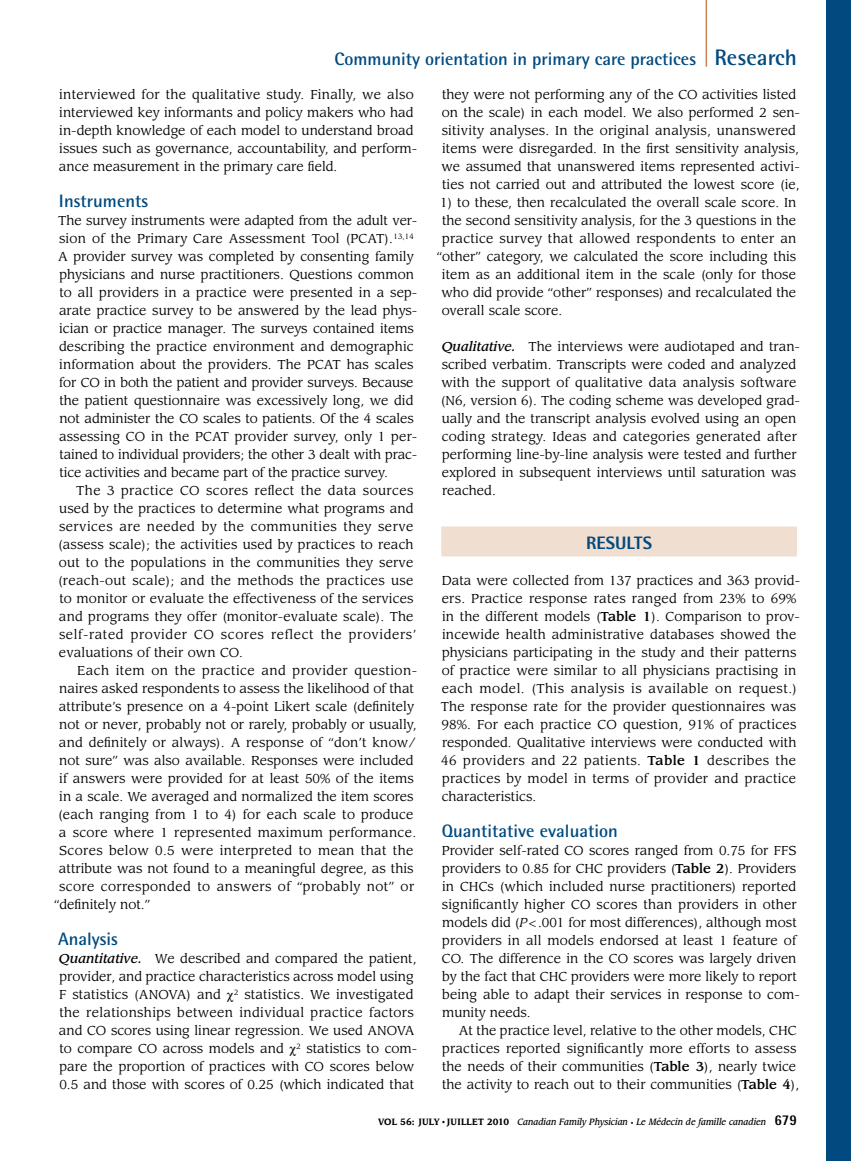
<style>
.page{position:relative;width:851px;height:1161px;background:#fff}
.page>*{position:absolute;margin:0;border:0;box-sizing:border-box;transform-origin:0 0}
.t1{font:700 18px "Rotis Semi Sans Std";color:#004a80}
.t2{font:800 18px "Rotis Semi Sans Std";color:#004a80}
.t3{font:12.75px/18px "Leawood Std";color:#000}
.t4{font:12.75px "Leawood Std";letter-spacing:.02em;color:#000}
.t5{font:12.75px "Leawood Std";letter-spacing:.03em;color:#000}
.t6{font:italic 500 9px "Leawood Std";color:#000;scale:.9 1}
.s1{font-size:22.5px}
.s2{font-weight:500;font-style:italic}
.s3{font-weight:500}
.s4{font-style:italic}
.s5{font-weight:700;font-style:normal}
.s6{font-family:"Times";font-weight:400;font-style:normal}
.s7{font-style:normal;font-size:6px}
.s8{font-family:"Rotis Semi Sans Std";font-weight:800;font-style:normal;font-size:15px}
</style>
<div class="page">
<div style="left:826px;top:0;width:24px;height:1161px;background:#004a80"></div>
<hr style="left:705px;top:0;width:2px;height:67px;background:#cc8354">
<div style="left:441px;top:526px;width:355px;height:30px;background:#f0ded0"></div>
<h1 class="t1" style="left:334px;top:48px;width:464px">Community orientation in primary care practices <span class="s1">Research</span></h1>
<p class="t3" style="left:59px;top:86px;width:360px">interviewed for the qualitative study. Finally, we also interviewed key informants and policy makers who had in-depth knowledge of each model to understand broad issues such as governance, accountability, and perform&shy;ance measurement in the primary care field.</p>
<h1 class="t1" style="left:59px;top:190px;width:91px">Instruments</h1>
<p class="t3" style="left:58px;top:212px;width:361px">The survey instruments were adapted from the adult ver&shy;sion of the Primary Care Assessment Tool (PCAT).<sup>13,14<br></sup>A provider survey was completed by consenting family physicians and nurse practitioners. Questions common to all providers in a practice were presented in a sep&shy;arate practice survey to be answered by the lead phys&shy;ician or practice manager. The surveys contained items describing the practice environment and demographic information about the providers. The PCAT has scales for CO in both the patient and provider surveys. Because the patient questionnaire was excessively long, we did not administer the CO scales to patients. Of the 4 scales assessing CO in the PCAT provider survey, only 1 per&shy;tained to individual providers; the other 3 dealt with prac&shy;tice activities and became part of the practice survey.</p>
<p class="t3" style="left:58px;top:482px;width:360px;text-indent:18px">The 3 practice CO scores reflect the data sources used by the practices to determine what programs and services are needed by the communities they serve (assess scale); the activities used by practices to reach out to the populations in the communities they serve (reach-out scale); and the methods the practices use to monitor or evaluate the effectiveness of the services and programs they offer (monitor-evaluate scale). The self-rated provider CO scores reflect the providers’ evaluations of their own CO.</p>
<p class="t5" style="left:77px;top:663px;width:341px">Each item on the practice and provider question-</p>
<p class="t3" style="left:59px;top:680px;width:356px">naires asked respondents to assess the likelihood of that</p>
<p class="t3" style="left:59px;top:698px;width:356px">attribute’s presence on a 4-point Likert scale (definitely</p>
<p class="t3" style="left:59px;top:716px;width:358px">not or never, probably not or rarely, probably or usually,</p>
<p class="t3" style="left:59px;top:734px;width:358px">and definitely or always). A response of “don’t know/</p>
<p class="t3" style="left:59px;top:752px;width:356px">not sure” was also available. Responses were included</p>
<p class="t3" style="left:59px;top:770px;width:356px">if answers were provided for at least 50% of the items</p>
<p class="t3" style="left:59px;top:788px;width:356px">in a scale. We averaged and normalized the item scores</p>
<p class="t4" style="left:58px;top:807px;width:357px">(each ranging from 1 to 4) for each scale to produce</p>
<p class="t4" style="left:59px;top:825px;width:358px">a score where 1 represented maximum performance.</p>
<p class="t5" style="left:59px;top:843px;width:356px">Scores below 0.5 were interpreted to mean that the</p>
<p class="t3" style="left:59px;top:860px;width:356px">attribute was not found to a meaningful degree, as this</p>
<p class="t5" style="left:59px;top:879px;width:357px">score corresponded to answers of “probably not” or</p>
<p class="t3" style="left:54px;top:896px;width:97px">“definitely not.”</p>
<h1 class="t1" style="left:58px;top:928px;width:61px">Analysis</h1>
<p class="t3" style="left:59px;top:950px;width:360px"><span class="s2">Quantitative.</span> We described and compared the patient, provider, and practice characteristics across model using F statistics (ANOVA) and <sup>2</sup> statistics. We investigated the relationships between individual practice factors and CO scores using linear regression. We used ANOVA to compare CO across models and <sup>2</sup> statistics to com&shy;pare the proportion of practices with CO scores below 0.5 and those with scores of 0.25 (which indicated that</p>
<p class="t3" style="left:441px;top:86px;width:360px">they were not performing any of the CO activities listed on the scale) in each model. We also performed 2 sen&shy;sitivity analyses. In the original analysis, unanswered items were disregarded. In the first sensitivity analysis, we assumed that unanswered items represented activi&shy;ties not carried out and attributed the lowest score (ie,</p>
<p class="t3" style="left:440px;top:194px;width:358px">1) to these, then recalculated the overall scale score. In</p>
<p class="t3" style="left:442px;top:212px;width:355px">the second sensitivity analysis, for the 3 questions in the</p>
<p class="t4" style="left:442px;top:231px;width:356px">practice survey that allowed respondents to enter an</p>
<p class="t3" style="left:437px;top:248px;width:361px">“other” category, we calculated the score including this</p>
<p class="t3" style="left:442px;top:266px;width:355px">item as an additional item in the scale (only for those</p>
<p class="t3" style="left:441px;top:284px;width:356px">who did provide “other” responses) and recalculated the</p>
<p class="t3" style="left:441px;top:302px;width:122px">overall scale score.</p>
<p class="t3" style="left:441px;top:338px;width:360px"><span class="s2">Qualitative.</span> The interviews were audiotaped and tran&shy;scribed verbatim. Transcripts were coded and analyzed with the support of qualitative data analysis software (N6, version 6). The coding scheme was developed grad&shy;ually and the transcript analysis evolved using an open coding strategy. Ideas and categories generated after performing line-by-line analysis were tested and further explored in subsequent interviews until saturation was reached.</p>
<h1 class="t2" style="left:586px;top:531px;width:68px">RESULTS</h1>
<p class="t3" style="left:441px;top:572px;width:360px">Data were collected from 137 practices and 363 provid&shy;ers. Practice response rates ranged from 23% to 69% in the different models (<span class="s3">Table 1</span>). Comparison to prov&shy;incewide health administrative databases showed the physicians participating in the study and their patterns of practice were similar to all physicians practising in each model. (This analysis is available on request.)<br>The response rate for the provider questionnaires was 98%. For each practice CO question, 91% of practices responded. Qualitative interviews were conducted with 46 providers and 22 patients. <span class="s3">Table 1</span> describes the practices by model in terms of provider and practice characteristics.</p>
<h1 class="t1" style="left:441px;top:820px;width:177px">Quantitative evaluation</h1>
<p class="t3" style="left:442px;top:842px;width:360px">Provider self-rated CO scores ranged from 0.75 for FFS providers to 0.85 for CHC providers (<span class="s3">Table 2</span>). Providers in CHCs (which included nurse practitioners) reported significantly higher CO scores than providers in other models did (<span class="s4">P</span>&lt;.001 for most differences), although most providers in all models endorsed at least 1 feature of CO. The difference in the CO scores was largely driven by the fact that CHC providers were more likely to report being able to adapt their services in response to com&shy;munity needs.</p>
<p class="t3" style="left:442px;top:1022px;width:358px;text-indent:17px">At the practice level, relative to the other models, CHC practices reported significantly more efforts to assess the needs of their communities (<span class="s3">Table 3</span>), nearly twice the activity to reach out to their communities (<span class="s3">Table 4</span>),</p>
<p class="t6" style="left:378px;top:1116px;width:467px"><span class="s5">VOL 56: JULY</span> <span class="s6">•</span> <span class="s5">JUILLET 2010</span> Canadian Family Physician <span class="s7">•</span> Le Médecin de famille canadien <span class="s8">679</span></p>
</div>
